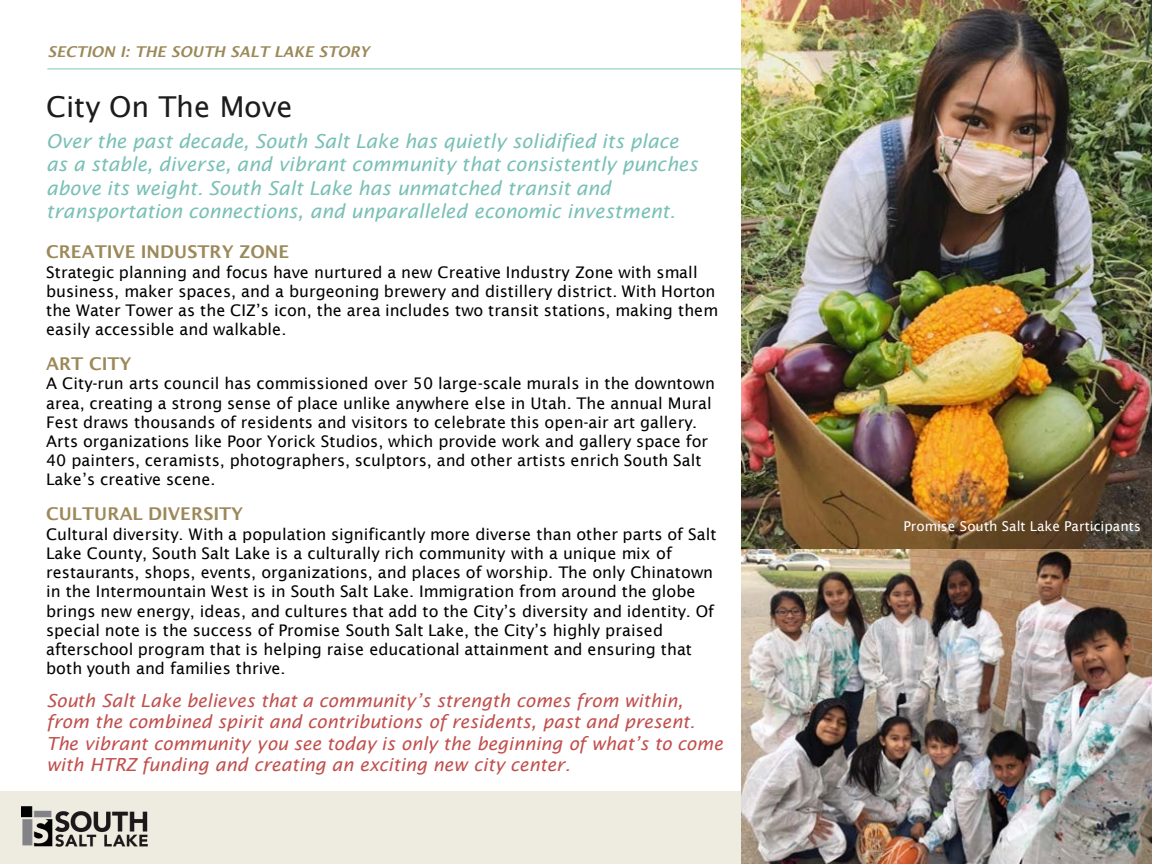
<style>
.page{position:relative;width:1152px;height:864px;background:#fff}
.page>*{position:absolute;margin:0;border:0;box-sizing:border-box;transform-origin:0 0}
.t1{font:28.8px "Lucida Sans";color:#1c1c1c}
.t2{font:italic 19.2px/23.1px "Lucida Sans";color:#79c0b6}
.t3{font:italic 18px/21.6px "Lucida Sans";color:#c0504d}
.t4{font:600 17.7px "Lucida Sans";color:#9c8959}
.t5{font:16.05px/19.2px "Lucida Sans";letter-spacing:.005em;color:#000}
.t6{font:italic 600 15px "Lucida Sans";color:#9c8959}
.t7{font:13.5px "Lucida Sans";letter-spacing:.005em;color:#fff}
</style>
<div class="page">
<div style="left:0;top:791px;width:1152px;height:73px;background:#eeece1"></div>
<img style="left:22px;top:806px;width:126px;height:41px">
<hr style="left:47px;top:68px;width:1058px;height:2px;background:#8dd0c1">
<img style="left:742px;top:548px;width:410px;height:316px">
<img style="left:742px;top:0;width:410px;height:548px">
<p class="t6" style="left:48px;top:44px;width:323px">SECTION I: THE SOUTH SALT LAKE STORY</p>
<p class="t1" style="left:46px;top:90px;width:248px">City On The Move</p>
<p class="t2" style="left:46px;top:130px;width:653px">Over the past decade, South Salt Lake has quietly solidified its place as a stable, diverse, and vibrant community that consistently punches above its weight. South Salt Lake has unmatched transit and transportation connections, and unparalleled economic investment.</p>
<p class="t4" style="left:46px;top:242px;width:244px">CREATIVE INDUSTRY ZONE</p>
<p class="t5" style="left:46px;top:262px;width:674px">Strategic planning and focus have nurtured a new Creative Industry Zone with small business, maker spaces, and a burgeoning brewery and distillery district. With Horton the Water Tower as the CIZ’s icon, the area includes two transit stations, making them easily accessible and walkable.</p>
<p class="t4" style="left:46px;top:353px;width:87px">ART CITY</p>
<p class="t5" style="left:46px;top:374px;width:670px">A City-run arts council has commissioned over 50 large-scale murals in the downtown area, creating a strong sense of place unlike anywhere else in Utah. The annual Mural Fest draws thousands of residents and visitors to celebrate this open-air art gallery.<br>Arts organizations like Poor Yorick Studios, which provide work and gallery space for 40 painters, ceramists, photographers, sculptors, and other artists enrich South Salt Lake’s creative scene.</p>
<p class="t4" style="left:46px;top:504px;width:199px">CULTURAL DIVERSITY</p>
<p class="t5" style="left:46px;top:525px;width:672px">Cultural diversity. With a population significantly more diverse than other parts of Salt Lake County, South Salt Lake is a culturally rich community with a unique mix of restaurants, shops, events, organizations, and places of worship. The only Chinatown in the Intermountain West is in South Salt Lake. Immigration from around the globe brings new energy, ideas, and cultures that add to the City’s diversity and identity. Of special note is the success of Promise South Salt Lake, the City’s highly praised afterschool program that is helping raise educational attainment and ensuring that both youth and families thrive.</p>
<p class="t3" style="left:47px;top:690px;width:678px">South Salt Lake believes that a community’s strength comes from within, from the combined spirit and contributions of residents, past and present.<br>The vibrant community you see today is only the beginning of what’s to come with HTRZ funding and creating an exciting new city center.</p>
<p class="t7" style="left:903px;top:519px;width:239px">Promise South Salt Lake Participants</p>
</div>
